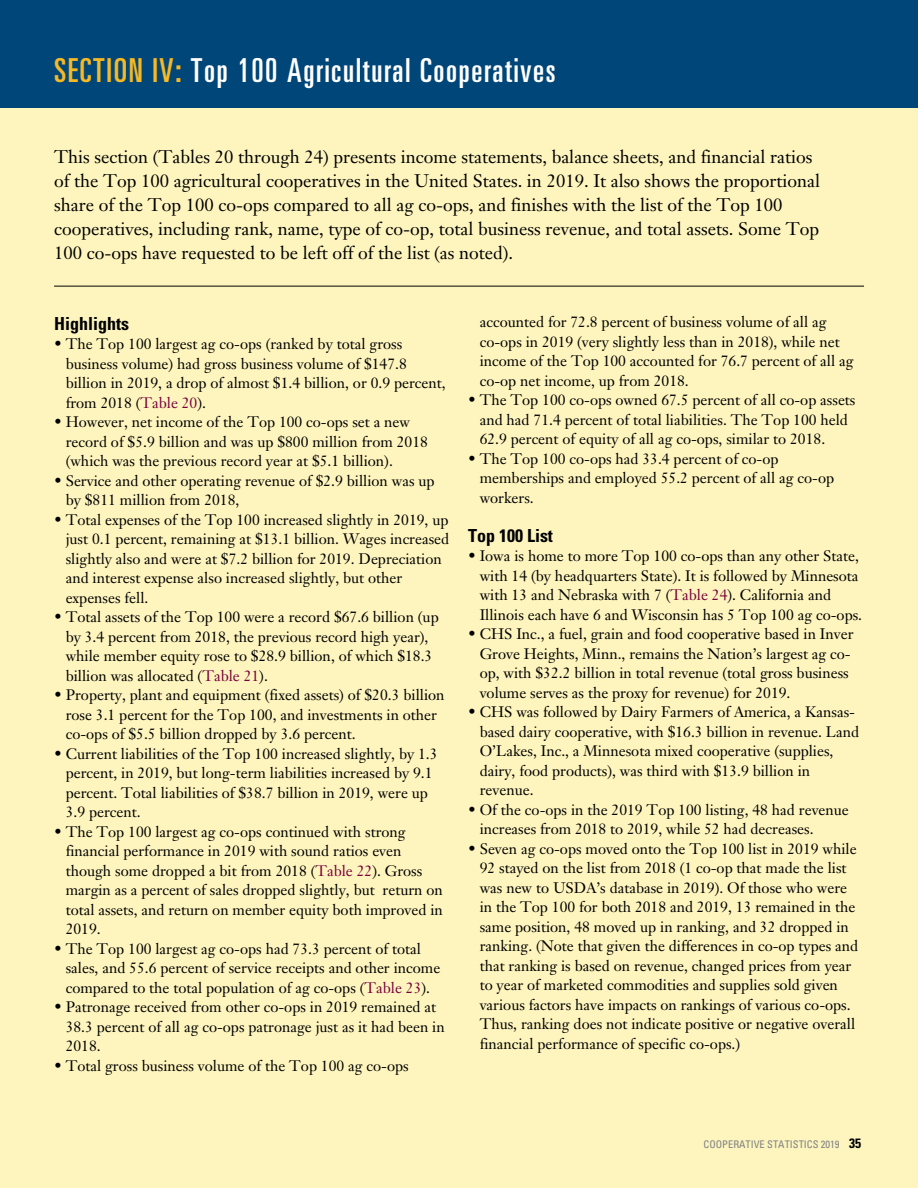
<style>
.page{position:relative;width:918px;height:1188px;background:#fff}
.page>*{position:absolute;margin:0;border:0;box-sizing:border-box;transform-origin:0 0}
.t1{font:ultra-condensed 33px "Univers";letter-spacing:.05em;color:#fff}
.t2{font:18px/24px "Janson Text";color:#000}
.t3{font:700 condensed 18px "Univers";color:#000}
.t4{font:15px/19.5px "Janson Text";color:#000}
.t5{font:condensed 10.5px "Univers";color:#808285}
.s1{color:#f7b923}
.s2{color:#7a003c}
.s3{font-weight:700;font-size:13.5px;color:#000}
</style>
<div class="page">
<div style="left:0;top:97px;width:918px;height:1091px;background:#fef5be"></div>
<div style="left:0;top:0;width:918px;height:107px;background:#004678"></div>
<hr style="left:54px;top:286px;width:810px;height:1px;background:#000">
<p class="t1" style="left:54px;top:52px;width:503px"><span class="s1">SECTION IV:</span> Top 100 Agricultural Cooperatives</p>
<p class="t2" style="left:54px;top:145px;width:768px">This section (Tables 20 through 24) presents income statements, balance sheets, and financial ratios of the Top 100 agricultural cooperatives in the United States. in 2019. It also shows the proportional share of the Top 100 co-ops compared to all ag co-ops, and finishes with the list of the Top 100 cooperatives, including rank, name, type of co-op, total business revenue, and total assets. Some Top 100 co-ops have requested to be left off of the list (as noted).</p>
<p class="t3" style="left:54px;top:312px;width:77px">Highlights</p>
<p class="t4" style="left:66px;top:334px;width:382px;text-indent:-12px">• The Top 100 largest ag co-ops (ranked by total gross business volume) had gross business volume of $147.8 billion in 2019, a drop of almost $1.4 billion, or 0.9 percent, from 2018 (<span class="s2">Table 20</span>).</p>
<p class="t4" style="left:66px;top:412px;width:364px;text-indent:-12px">• However, net income of the Top 100 co-ops set a new record of $5.9 billion and was up $800 million from 2018 (which was the previous record year at $5.1 billion).</p>
<p class="t4" style="left:66px;top:471px;width:370px;text-indent:-12px">• Service and other operating revenue of $2.9 billion was up by $811 million from 2018,</p>
<p class="t4" style="left:66px;top:510px;width:385px;text-indent:-12px">• Total expenses of the Top 100 increased slightly in 2019, up just 0.1 percent, remaining at $13.1 billion. Wages increased slightly also and were at $7.2 billion for 2019. Depreciation and interest expense also increased slightly, but other expenses fell.</p>
<p class="t4" style="left:66px;top:607px;width:375px;text-indent:-12px">• Total assets of the Top 100 were a record $67.6 billion (up by 3.4 percent from 2018, the previous record high year), while member equity rose to $28.9 billion, of which $18.3 billion was allocated (<span class="s2">Table 21</span>).</p>
<p class="t4" style="left:66px;top:685px;width:380px;text-indent:-12px">• Property, plant and equipment (fixed assets) of $20.3 billion rose 3.1 percent for the Top 100, and investments in other co-ops of $5.5 billion dropped by 3.6 percent.</p>
<p class="t4" style="left:66px;top:744px;width:373px;text-indent:-12px">• Current liabilities of the Top 100 increased slightly, by 1.3 percent, in 2019, but long-term liabilities increased by 9.1 percent. Total liabilities of $38.7 billion in 2019, were up 3.9 percent.</p>
<p class="t4" style="left:66px;top:822px;width:379px;text-indent:-12px">• The Top 100 largest ag co-ops continued with strong financial performance in 2019 with sound ratios even though some dropped a bit from 2018 (<span class="s2">Table 22</span>). Gross margin as a percent of sales dropped slightly, but return on total assets, and return on member equity both improved in 2019.</p>
<p class="t4" style="left:66px;top:939px;width:376px;text-indent:-12px">• The Top 100 largest ag co-ops had 73.3 percent of total sales, and 55.6 percent of service receipts and other income compared to the total population of ag co-ops (<span class="s2">Table 23</span>).</p>
<p class="t4" style="left:66px;top:997px;width:381px;text-indent:-12px">• Patronage received from other co-ops in 2019 remained at<br>38.3 percent of all ag co-ops patronage just as it had been in<br>2018.</p>
<p class="t4" style="left:54px;top:1056px;width:356px">• Total gross business volume of the Top 100 ag co-ops</p>
<p class="t4" style="left:480px;top:312px;width:375px">accounted for 72.8 percent of business volume of all ag co-ops in 2019 (very slightly less than in 2018), while net income of the Top 100 accounted for 76.7 percent of all ag co-op net income, up from 2018.</p>
<p class="t4" style="left:480px;top:390px;width:377px;text-indent:-12px">• The Top 100 co-ops owned 67.5 percent of all co-op assets and had 71.4 percent of total liabilities. The Top 100 held<br>62.9 percent of equity of all ag co-ops, similar to 2018.</p>
<p class="t4" style="left:480px;top:449px;width:356px;text-indent:-12px">• The Top 100 co-ops had 33.4 percent of co-op memberships and employed 55.2 percent of all ag co-op workers.</p>
<p class="t3" style="left:468px;top:524px;width:86px">Top 100 List</p>
<p class="t4" style="left:480px;top:546px;width:384px;text-indent:-12px">• Iowa is home to more Top 100 co-ops than any other State, with 14 (by headquarters State). It is followed by Minnesota with 13 and Nebraska with 7 (<span class="s2">Table 24</span>). California and Illinois each have 6 and Wisconsin has 5 Top 100 ag co-ops.</p>
<p class="t4" style="left:480px;top:624px;width:375px;text-indent:-12px">• CHS Inc., a fuel, grain and food cooperative based in Inver Grove Heights, Minn., remains the Nation’s largest ag co&shy;op, with $32.2 billion in total revenue (total gross business volume serves as the proxy for revenue) for 2019.</p>
<p class="t4" style="left:480px;top:702px;width:381px;text-indent:-12px">• CHS was followed by Dairy Farmers of America, a Kansas&shy;based dairy cooperative, with $16.3 billion in revenue. Land O’Lakes, Inc., a Minnesota mixed cooperative (supplies, dairy, food products), was third with $13.9 billion in revenue.</p>
<p class="t4" style="left:480px;top:800px;width:371px;text-indent:-12px">• Of the co-ops in the 2019 Top 100 listing, 48 had revenue increases from 2018 to 2019, while 52 had decreases.</p>
<p class="t4" style="left:480px;top:839px;width:380px;text-indent:-12px">• Seven ag co-ops moved onto the Top 100 list in 2019 while 92 stayed on the list from 2018 (1 co-op that made the list was new to USDA’s database in 2019). Of those who were in the Top 100 for both 2018 and 2019, 13 remained in the same position, 48 moved up in ranking, and 32 dropped in ranking. (Note that given the differences in co-op types and that ranking is based on revenue, changed prices from year to year of marketed commodities and supplies sold given various factors have impacts on rankings of various co-ops.<br>Thus, ranking does not indicate positive or negative overall financial performance of specific co-ops.)</p>
<p class="t5" style="left:704px;top:1137px;width:159px">COOPERATIVE STATISTICS 2019 <span class="s3">35</span></p>
</div>
